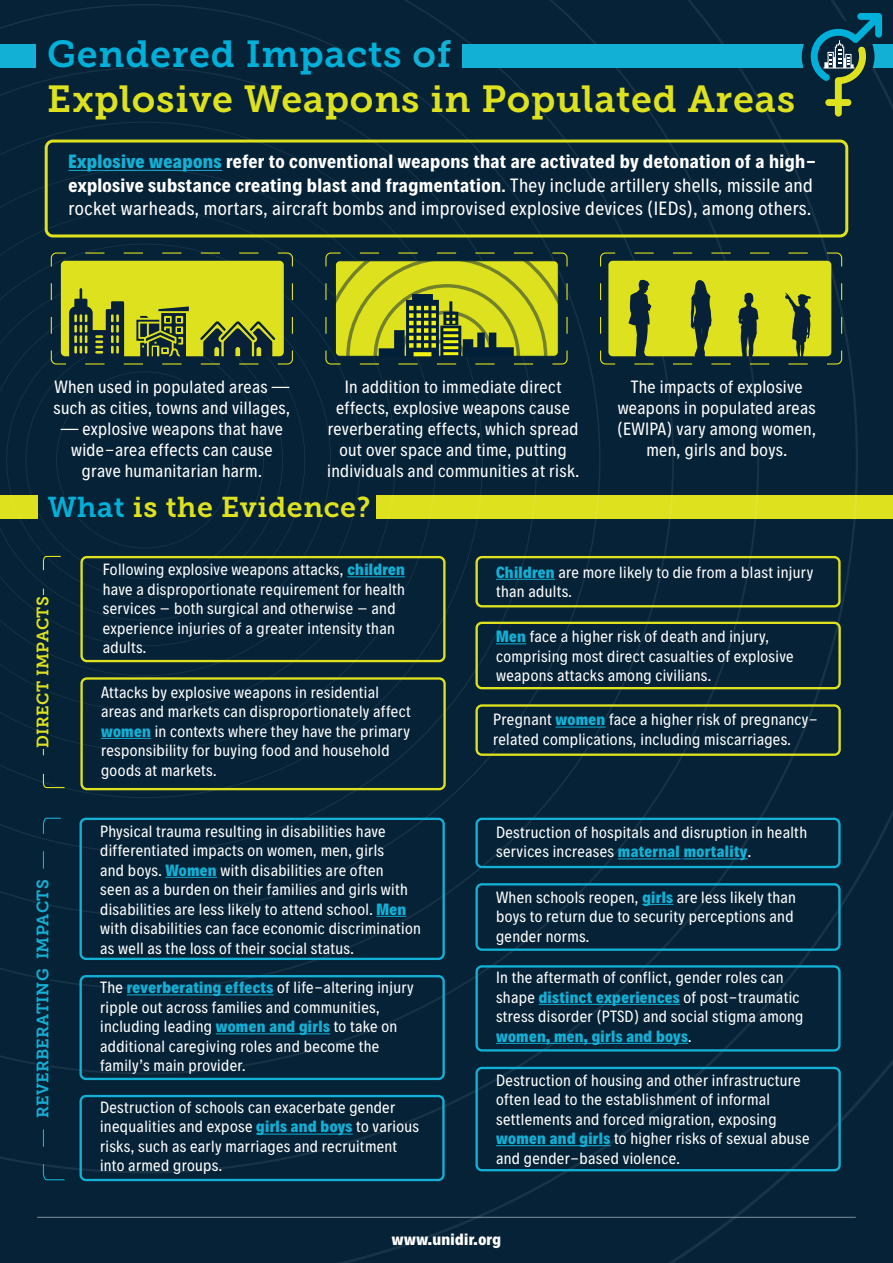
<style>
.page{position:relative;width:893px;height:1263px;background:#052237}
.page>*{position:absolute;margin:0;border:0;box-sizing:border-box;transform-origin:0 0}
.t1{font:37.5px/45px "Museo Slab 700";letter-spacing:.02em;color:#dee21e}
.t2{font:28.5px "Museo Slab 700";letter-spacing:.02em;color:#dee21e}
.t3{font:19.5px/23.2px "Decalotype";letter-spacing:.02em;color:#fff}
.t4{font:18px/21px "Decalotype";letter-spacing:.02em;color:#fff;text-align:center}
.t5{font:16.5px/19.5px "Decalotype";letter-spacing:.02em;color:#fff}
.t6{font:16.5px "Museo Slab 700";letter-spacing:.02em;color:#13b0d5}
.t7{font:800 16.5px "Decalotype";letter-spacing:.02em;color:#fff}
.t8{font:16.5px "Museo Slab 700";letter-spacing:.02em;color:#dee21e}
.s1{color:#00b0d8}
.s2{color:#13b0d5}
.s3{font-weight:800;color:#13b0d5}
.s4{font-weight:700}
.s5{font-weight:500}
</style>
<div class="page">
<hr style="left:68px;top:170px;width:154px;height:1px;background:#13b0d5">
<div style="left:45px;top:140px;width:803px;height:97px;border:3px solid #dee21e;border-radius:7px"></div>
<hr style="left:37px;top:1217px;width:819px;height:1px;background:#fff">
<div style="left:42px;top:555px;width:24px;height:234px;background:#052237"></div>
<div style="left:36px;top:595px;width:14px;height:154px;background:#052237"></div>
<div style="left:42px;top:817px;width:24px;height:364px;background:#052237"></div>
<div style="left:36px;top:878px;width:14px;height:242px;background:#052237"></div>
<div style="left:475px;top:1067px;width:366px;height:104px;border:2px solid #13b0d5;border-radius:5px"></div>
<hr style="left:496px;top:1145px;width:115px;height:1px;background:#13b0d5">
<div style="left:80px;top:677px;width:366px;height:113px;border:2px solid #dee21e;border-radius:5px"></div>
<hr style="left:101px;top:738px;width:50px;height:1px;background:#13b0d5">
<div style="left:80px;top:556px;width:366px;height:106px;border:2px solid #dee21e;border-radius:5px"></div>
<hr style="left:347px;top:576px;width:58px;height:1px;background:#13b0d5">
<hr style="left:496px;top:643px;width:30px;height:1px;background:#13b0d5">
<div style="left:475px;top:622px;width:366px;height:67px;border:2px solid #dee21e;border-radius:5px"></div>
<div style="left:475px;top:704px;width:366px;height:52px;border:2px solid #dee21e;border-radius:5px"></div>
<hr style="left:555px;top:727px;width:51px;height:1px;background:#13b0d5">
<div style="left:475px;top:556px;width:366px;height:51px;border:2px solid #dee21e;border-radius:5px"></div>
<hr style="left:496px;top:579px;width:59px;height:1px;background:#13b0d5">
<div style="left:79px;top:818px;width:366px;height:142px;border:2px solid #13b0d5;border-radius:5px"></div>
<hr style="left:165px;top:877px;width:52px;height:1px;background:#13b0d5">
<hr style="left:376px;top:916px;width:30px;height:1px;background:#13b0d5">
<div style="left:475px;top:818px;width:366px;height:50px;border:2px solid #13b0d5;border-radius:5px"></div>
<hr style="left:618px;top:858px;width:62px;height:1px;background:#13b0d5">
<hr style="left:684px;top:858px;width:64px;height:1px;background:#13b0d5">
<div style="left:79px;top:975px;width:366px;height:105px;border:2px solid #13b0d5;border-radius:5px"></div>
<hr style="left:127px;top:994px;width:147px;height:1px;background:#13b0d5">
<hr style="left:216px;top:1033px;width:114px;height:1px;background:#13b0d5">
<div style="left:79px;top:1095px;width:366px;height:86px;border:2px solid #13b0d5;border-radius:5px"></div>
<hr style="left:256px;top:1134px;width:97px;height:1px;background:#13b0d5">
<div style="left:475px;top:883px;width:366px;height:68px;border:2px solid #13b0d5;border-radius:5px"></div>
<hr style="left:642px;top:904px;width:31px;height:1px;background:#13b0d5">
<div style="left:475px;top:965px;width:366px;height:86px;border:2px solid #13b0d5;border-radius:5px"></div>
<hr style="left:539px;top:1004px;width:141px;height:1px;background:#13b0d5">
<hr style="left:496px;top:1043px;width:192px;height:1px;background:#13b0d5">
<svg style="left:50px;top:252px;width:244px;height:113px;background:#889528"></svg>
<svg style="left:599px;top:252px;width:244px;height:113px;background:#929e26"></svg>
<svg style="left:325px;top:252px;width:243px;height:113px;background:#8c9927"></svg>
<div style="left:463px;top:44px;width:430px;height:23px;background:#13b0d5"></div>
<div style="left:802px;top:20px;width:72px;height:73px;background:#052237;border-radius:50%"></div>
<svg style="left:811px;top:13px;width:71px;height:104px"></svg>
<div style="left:0;top:44px;width:36px;height:23px;background:#13b0d5"></div>
<h1 class="t1" style="left:47px;top:32px;width:749px"><span class="s1">Gendered Impacts</span> <span class="s2">of<br></span>Explosive Weapons in Populated Areas</h1>
<p class="t3" style="left:68px;top:149px;width:749px"><span class="s3">Explosive weapons</span> <span class="s4">refer to conventional weapons that are activated by detonation of a high&shy;explosive substance creating blast and fragmentation</span><span class="s5">.</span> They include artillery shells, missile and rocket warheads, mortars, aircraft bombs and improvised explosive devices (IEDs), among others.</p>
<p class="t4" style="left:54px;top:376px;width:238px;text-align:left">When used in populated areas — such as cities, towns and villages,</p>
<p class="t4" style="left:61px;top:418px;width:224px">— explosive weapons that have wide-area effects can cause grave humanitarian harm.</p>
<p class="t4" style="left:327px;top:376px;width:253px">In addition to immediate direct effects, explosive weapons cause reverberating effects, which spread out over space and time, putting individuals and communities at risk.</p>
<p class="t4" style="left:617px;top:376px;width:200px">The impacts of explosive weapons in populated areas (EWIPA) vary among women, men, girls and boys.</p>
<h2 class="t2" style="left:48px;top:491px;width:324px"><span class="s1">What</span> is the Evidence?</h2>
<p class="t8" style="left:33px;top:748px;width:153px;rotate:-90deg">DIRECT IMPACTS</p>
<p class="t5" style="left:103px;top:559px;width:304px">Following explosive weapons attacks, <span class="s3">children </span>have a disproportionate requirement for health services – both surgical and otherwise – and experience injuries of a greater intensity than adults.</p>
<p class="t5" style="left:101px;top:681px;width:311px">Attacks by explosive weapons in residential areas and markets can disproportionately affect <span class="s3">women</span> in contexts where they have the primary responsibility for buying food and household goods at markets.</p>
<p class="t5" style="left:496px;top:561px;width:319px"><span class="s3">Children</span> are more likely to die from a blast injury than adults.</p>
<p class="t5" style="left:496px;top:626px;width:299px"><span class="s3">Men</span> face a higher risk of death and injury, comprising most direct casualties of explosive weapons attacks among civilians.</p>
<p class="t5" style="left:493px;top:709px;width:326px">Pregnant <span class="s3">women</span> face a higher risk of pregnancy&shy;related complications, including miscarriages.</p>
<p class="t6" style="left:33px;top:1118px;width:240px;rotate:-90deg">REVERBERATING IMPACTS</p>
<p class="t5" style="left:100px;top:820px;width:322px">Physical trauma resulting in disabilities have differentiated impacts on women, men, girls<br>and boys. <span class="s3">Women</span> with disabilities are often<br>seen as a burden on their families and girls with disabilities are less likely to attend school. <span class="s3">Men </span>with disabilities can face economic discrimination as well as the loss of their social status.</p>
<p class="t5" style="left:496px;top:821px;width:313px">Destruction of hospitals and disruption in health services increases <span class="s3">maternal mortality</span>.</p>
<p class="t5" style="left:100px;top:977px;width:315px">The <span class="s3">reverberating effects</span> of life-altering injury ripple out across families and communities, including leading <span class="s3">women and girls</span> to take on additional caregiving roles and become the family’s main provider.</p>
<p class="t5" style="left:100px;top:1096px;width:321px">Destruction of schools can exacerbate gender inequalities and expose <span class="s3">girls and boys</span> to various risks, such as early marriages and recruitment into armed groups.</p>
<p class="t5" style="left:496px;top:886px;width:301px">When schools reopen, <span class="s3">girls</span> are less likely than boys to return due to security perceptions and gender norms.</p>
<p class="t5" style="left:496px;top:967px;width:309px">In the aftermath of conflict, gender roles can shape <span class="s3">distinct experiences</span> of post-traumatic stress disorder (PTSD) and social stigma among <span class="s3">women, men, girls and boys</span>.</p>
<p class="t5" style="left:496px;top:1069px;width:315px">Destruction of housing and other infrastructure often lead to the establishment of informal settlements and forced migration, exposing <span class="s3">women and girls</span> to higher risks of sexual abuse and gender-based violence.</p>
<p class="t7" style="left:392px;top:1227px;width:111px">www.unidir.org</p>
</div>
